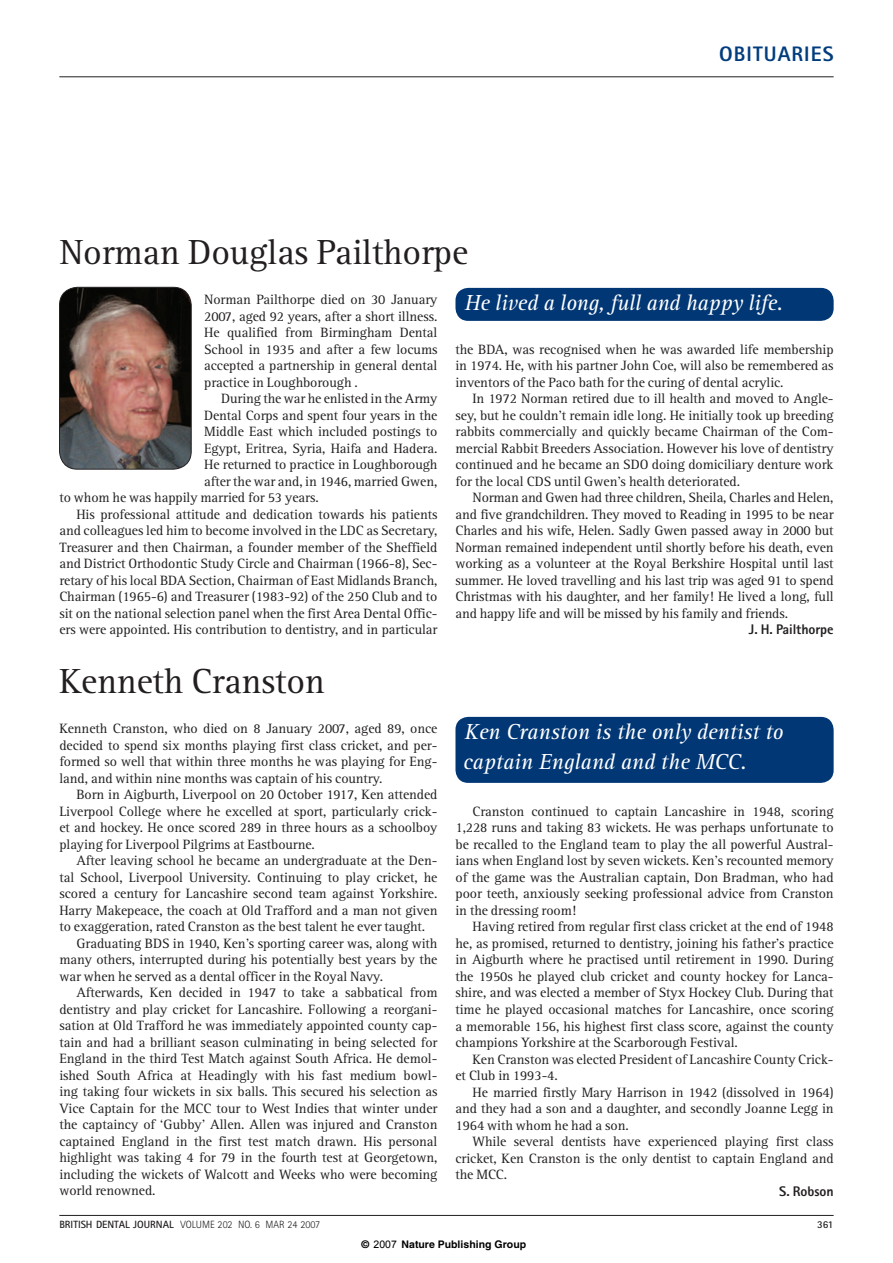
<style>
.page{position:relative;width:893px;height:1263px;background:#fff}
.page>*{position:absolute;margin:0;border:0;box-sizing:border-box;transform-origin:0 0}
.t1{font:36px "Rotis Serif";letter-spacing:-.005em;color:#231f20}
.t2{font:italic 22.5px/30px "Rotis Serif";color:#fff}
.t3{font:800 21px "Rotis Sans Serif";letter-spacing:.05em;color:#013d7d}
.t4{font:13.95px/16.5px "Rotis Serif";letter-spacing:-.005em;color:#231f20;text-align:justify}
.t5{font:800 13.95px "Rotis Sans Serif";letter-spacing:-.005em;color:#231f20}
.t6{font:300 10.5px "Rotis Sans Serif";color:#231f20}
.t7{font:700 10.5px "Helvetica";color:#000}
.t8{font:700 10.5px "Rotis Sans Serif";color:#231f20}
.s1{font-weight:700}
.s2{font-family:"Arial";font-weight:400}
</style>
<div class="page">
<hr style="left:59px;top:77px;width:774px;height:1px;background:#231f20">
<img style="left:60px;top:287px;width:131px;height:182px;border-radius:18px">
<div style="left:59px;top:287px;width:132px;height:182px;border:1px solid #231f20;border-radius:18px"></div>
<hr style="left:59px;top:1215px;width:774px;height:1px;background:#231f20">
<div style="left:455px;top:288px;width:378px;height:33px;background:#013775;border-radius:13px"></div>
<div style="left:455px;top:717px;width:378px;height:66px;background:#013775;border-radius:13px"></div>
<h1 class="t1" style="left:59px;top:239px;width:410px">Norman Douglas Pailthorpe</h1>
<h3 class="t3" style="left:719px;top:47px;width:116px">OBITUARIES</h3>
<p class="t4" style="left:204px;top:293px;width:235px">Norman Pailthorpe died on 30 January 2007, aged 92 years, after a short illness.<br>He qualified from Birmingham Dental School in 1935 and after a few locums accepted a partnership in general dental practice in Loughborough .</p>
<p class="t4" style="left:221px;top:392px;width:218px">During the war he enlisted in the Army</p>
<p class="t4" style="left:204px;top:408px;width:235px">Dental Corps and spent four years in the</p>
<p class="t4" style="left:204px;top:425px;width:235px">Middle East which included postings to</p>
<p class="t4" style="left:204px;top:441px;width:235px">Egypt, Eritrea, Syria, Haifa and Hadera.</p>
<p class="t4" style="left:204px;top:458px;width:235px">He returned to practice in Loughborough</p>
<p class="t4" style="left:204px;top:474px;width:235px">after the war and, in 1946, married Gwen,</p>
<p class="t4" style="left:59px;top:491px;width:261px">to whom he was happily married for 53 years.</p>
<p class="t4" style="left:76px;top:507px;width:362px">His professional attitude and dedication towards his patients</p>
<p class="t4" style="left:59px;top:524px;width:379px">and colleagues led him to become involved in the LDC as Secretary,</p>
<p class="t4" style="left:59px;top:540px;width:379px">Treasurer and then Chairman, a founder member of the Sheffield</p>
<p class="t4" style="left:59px;top:557px;width:379px">and District Orthodontic Study Circle and Chairman (1966-8), Sec-</p>
<p class="t4" style="left:59px;top:573px;width:379px">retary of his local BDA Section, Chairman of East Midlands Branch,</p>
<p class="t4" style="left:59px;top:590px;width:379px">Chairman (1965-6) and Treasurer (1983-92) of the 250 Club and to</p>
<p class="t4" style="left:59px;top:606px;width:379px">sit on the national selection panel when the first Area Dental Offic-</p>
<p class="t4" style="left:59px;top:623px;width:379px">ers were appointed. His contribution to dentistry, and in particular</p>
<h1 class="t1" style="left:59px;top:668px;width:267px">Kenneth Cranston</h1>
<p class="t4" style="left:59px;top:722px;width:379px">Kenneth Cranston, who died on 8 January 2007, aged 89, once decided to spend six months playing first class cricket, and per&shy;formed so well that within three months he was playing for Eng&shy;land, and within nine months was captain of his country.</p>
<p class="t4" style="left:59px;top:788px;width:379px;text-indent:17px">Born in Aigburth, Liverpool on 20 October 1917, Ken attended Liverpool College where he excelled at sport, particularly crick&shy;et and hockey. He once scored 289 in three hours as a schoolboy playing for Liverpool Pilgrims at Eastbourne.</p>
<p class="t4" style="left:76px;top:854px;width:362px">After leaving school he became an undergraduate at the Den-</p>
<p class="t4" style="left:59px;top:870px;width:379px">tal School, Liverpool University. Continuing to play cricket, he</p>
<p class="t4" style="left:59px;top:887px;width:379px">scored a century for Lancashire second team against Yorkshire.</p>
<p class="t4" style="left:59px;top:903px;width:379px">Harry Makepeace, the coach at Old Trafford and a man not given</p>
<p class="t4" style="left:59px;top:920px;width:367px">to exaggeration, rated Cranston as the best talent he ever taught.</p>
<p class="t4" style="left:76px;top:936px;width:362px">Graduating BDS in 1940, Ken’s sporting career was, along with</p>
<p class="t4" style="left:59px;top:953px;width:379px">many others, interrupted during his potentially best years by the</p>
<p class="t4" style="left:59px;top:969px;width:325px">war when he served as a dental officer in the Royal Navy.</p>
<p class="t4" style="left:76px;top:986px;width:362px">Afterwards, Ken decided in 1947 to take a sabbatical from</p>
<p class="t4" style="left:59px;top:1002px;width:379px">dentistry and play cricket for Lancashire. Following a reorgani-</p>
<p class="t4" style="left:59px;top:1019px;width:379px">sation at Old Trafford he was immediately appointed county cap-</p>
<p class="t4" style="left:59px;top:1035px;width:379px">tain and had a brilliant season culminating in being selected for</p>
<p class="t4" style="left:59px;top:1052px;width:379px">England in the third Test Match against South Africa. He demol-</p>
<p class="t4" style="left:59px;top:1068px;width:379px">ished South Africa at Headingly with his fast medium bowl-</p>
<p class="t4" style="left:59px;top:1085px;width:379px">ing taking four wickets in six balls. This secured his selection as</p>
<p class="t4" style="left:59px;top:1101px;width:379px">Vice Captain for the MCC tour to West Indies that winter under</p>
<p class="t4" style="left:59px;top:1118px;width:379px">the captaincy of ‘Gubby’ Allen. Allen was injured and Cranston</p>
<p class="t4" style="left:59px;top:1134px;width:379px">captained England in the first test match drawn. His personal</p>
<p class="t4" style="left:59px;top:1151px;width:379px">highlight was taking 4 for 79 in the fourth test at Georgetown,</p>
<p class="t4" style="left:59px;top:1167px;width:379px">including the wickets of Walcott and Weeks who were becoming</p>
<p class="t4" style="left:59px;top:1184px;width:98px">world renowned.</p>
<h2 class="t2" style="left:464px;top:290px;width:320px">He lived a long, full and happy life.</h2>
<p class="t4" style="left:455px;top:342px;width:379px">the BDA, was recognised when he was awarded life membership in 1974. He, with his partner John Coe, will also be remembered as inventors of the Paco bath for the curing of dental acrylic.</p>
<p class="t4" style="left:455px;top:392px;width:379px;text-indent:17px">In 1972 Norman retired due to ill health and moved to Angle&shy;sey, but he couldn’t remain idle long. He initially took up breeding rabbits commercially and quickly became Chairman of the Com&shy;mercial Rabbit Breeders Association. However his love of dentistry continued and he became an SDO doing domiciliary denture work for the local CDS until Gwen’s health deteriorated.</p>
<p class="t4" style="left:455px;top:491px;width:379px;text-indent:17px">Norman and Gwen had three children, Sheila, Charles and Helen, and five grandchildren. They moved to Reading in 1995 to be near Charles and his wife, Helen. Sadly Gwen passed away in 2000 but Norman remained independent until shortly before his death, even working as a volunteer at the Royal Berkshire Hospital until last summer. He loved travelling and his last trip was aged 91 to spend Christmas with his daughter, and her family! He lived a long, full and happy life and will be missed by his family and friends.</p>
<p class="t5" style="left:749px;top:625px;width:86px">J. H. Pailthorpe</p>
<h2 class="t2" style="left:463px;top:719px;width:322px">Ken Cranston is the only dentist to captain England and the MCC.</h2>
<p class="t4" style="left:455px;top:804px;width:379px;text-indent:17px">Cranston continued to captain Lancashire in 1948, scoring 1,228 runs and taking 83 wickets. He was perhaps unfortunate to be recalled to the England team to play the all powerful Austral&shy;ians when England lost by seven wickets. Ken’s recounted memory of the game was the Australian captain, Don Bradman, who had poor teeth, anxiously seeking professional advice from Cranston in the dressing room!</p>
<p class="t4" style="left:455px;top:920px;width:379px;text-indent:17px">Having retired from regular first class cricket at the end of 1948 he, as promised, returned to dentistry, joining his father’s practice in Aigburth where he practised until retirement in 1990. During the 1950s he played club cricket and county hockey for Lanca&shy;shire, and was elected a member of Styx Hockey Club. During that time he played occasional matches for Lancashire, once scoring a memorable 156, his highest first class score, against the county champions Yorkshire at the Scarborough Festival.</p>
<p class="t4" style="left:455px;top:1052px;width:379px;text-indent:17px">Ken Cranston was elected President of Lancashire County Crick&shy;et Club in 1993-4.</p>
<p class="t4" style="left:455px;top:1085px;width:379px;text-indent:17px">He married firstly Mary Harrison in 1942 (dissolved in 1964) and they had a son and a daughter, and secondly Joanne Legg in 1964 with whom he had a son.</p>
<p class="t4" style="left:455px;top:1134px;width:379px;text-indent:17px">While several dentists have experienced playing first class cricket, Ken Cranston is the only dentist to captain England and the MCC.</p>
<p class="t5" style="left:779px;top:1186px;width:56px">S. Robson</p>
<p class="t6" style="left:59px;top:1221px;width:262px"><span class="s1">BRITISH DENTAL JOURNAL</span> VOLUME 202 NO. 6 MAR 24 2007</p>
<p class="t8" style="left:817px;top:1221px;width:18px">361</p>
<p class="t7" style="left:361px;top:1238px;width:166px">© <span class="s2">2007</span> Nature Publishing Group</p>
</div>
